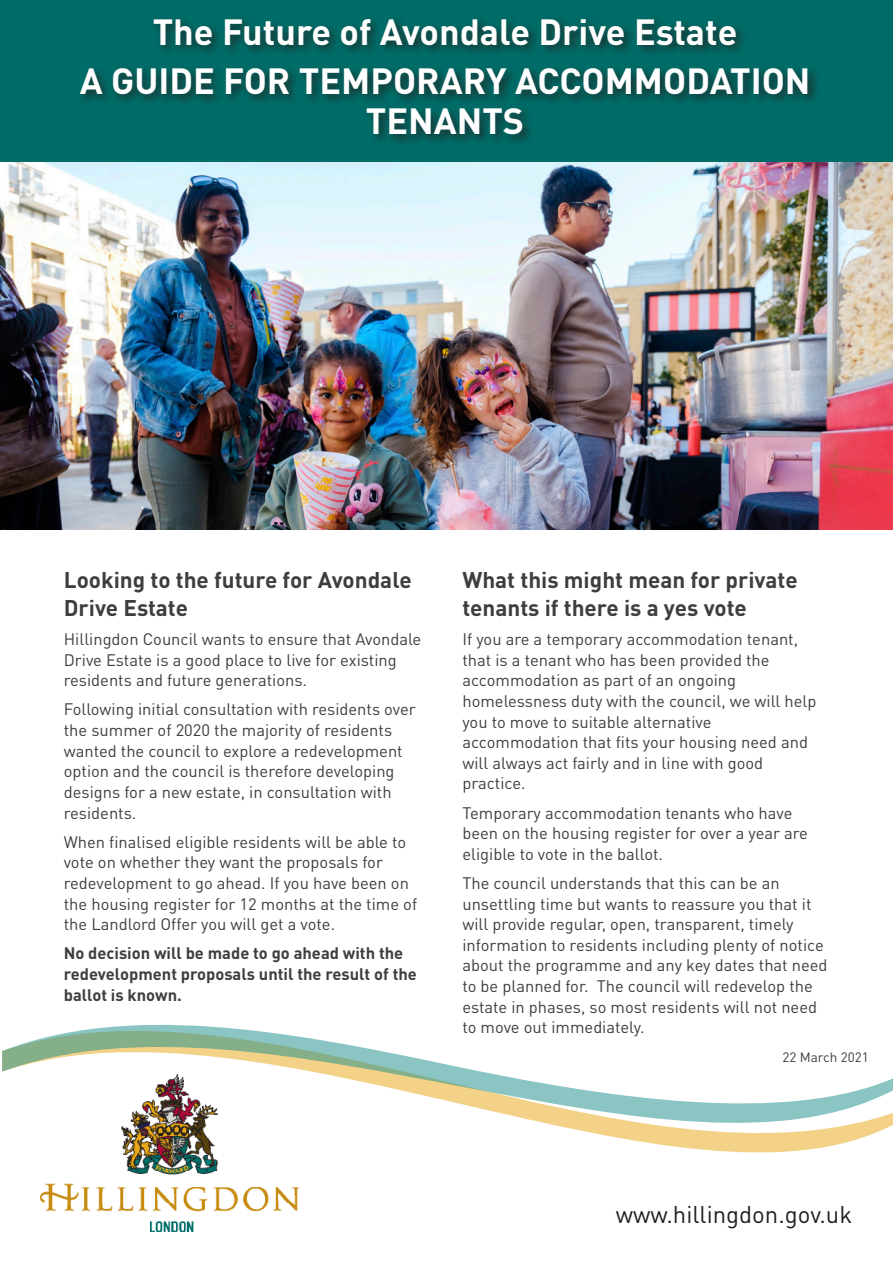
<style>
.page{position:relative;width:893px;height:1263px;background:#fff}
.page>*{position:absolute;margin:0;border:0;box-sizing:border-box;transform-origin:0 0}
.t1{font:700 36px/40.5px "DINOT";color:#fff;text-align:center}
.t2{font:24px "DINOT";color:#231f20}
.Heading{font:700 22.5px/28.2px "DINOT";color:#3e3e3f}
.t3{font:16.5px/20.7px "DINOT";color:#3e3e3f}
.Bold{font:700 16.5px/20.7px "DINOT";color:#3e3e3f}
.t4{font:13.5px "DINOT";color:#3e3e3f}
</style>
<div class="page">
<img style="left:0;top:162px;width:893px;height:367px">
<div style="left:0;top:0;width:893px;height:162px;background:#006c67"></div>
<div style="left:77px;top:15px;width:743px;height:132px;background:#231f20;opacity:.75"></div>
<svg style="left:550px;top:1124px;width:343px;height:29px;fill:#f3d38b"></svg>
<svg style="left:2px;top:1025px;width:891px;height:99px"></svg>
<img style="left:40px;top:1074px;width:258px;height:157px">
<p class="t1" style="left:153px;top:10px;width:586px">The Future of Avondale Drive Estate</p>
<p class="t1" style="left:80px;top:59px;width:732px">A GUIDE FOR TEMPORARY ACCOMMODATION<br>TENANTS</p>
<p class="Heading" style="left:64px;top:565px;width:349px">Looking to the future for Avondale<br>Drive Estate</p>
<p class="t3" style="left:64px;top:628px;width:359px">Hillingdon Council wants to ensure that Avondale<br>Drive Estate is a good place to live for existing residents and future generations.</p>
<p class="t3" style="left:64px;top:698px;width:353px">Following initial consultation with residents over the summer of 2020 the majority of residents wanted the council to explore a redevelopment option and the council is therefore developing designs for a new estate, in consultation with residents.</p>
<p class="t3" style="left:64px;top:831px;width:355px">When finalised eligible residents will be able to vote on whether they want the proposals for redevelopment to go ahead. If you have been on the housing register for 12 months at the time of the Landlord Offer you will get a vote.</p>
<p class="Bold" style="left:64px;top:942px;width:355px">No decision will be made to go ahead with the redevelopment proposals until the result of the ballot is known.</p>
<p class="Heading" style="left:462px;top:565px;width:337px">What this might mean for private tenants if there is a yes vote</p>
<p class="t3" style="left:462px;top:628px;width:356px">If you are a temporary accommodation tenant, that is a tenant who has been provided the accommodation as part of an ongoing homelessness duty with the council, we will help you to move to suitable alternative accommodation that fits your housing need and will always act fairly and in line with good practice.</p>
<p class="t3" style="left:462px;top:801px;width:347px">Temporary accommodation tenants who have been on the housing register for over a year are eligible to vote in the ballot.</p>
<p class="t3" style="left:462px;top:872px;width:367px">The council understands that this can be an unsettling time but wants to reassure you that it will provide regular, open, transparent, timely information to residents including plenty of notice about the programme and any key dates that need to be planned for. The council will redevelop the estate in phases, so most residents will not need to move out immediately.</p>
<p class="t4" style="left:782px;top:1048px;width:88px">22 March 2021</p>
<p class="t2" style="left:616px;top:1198px;width:238px">www.hillingdon.gov.uk</p>
</div>
